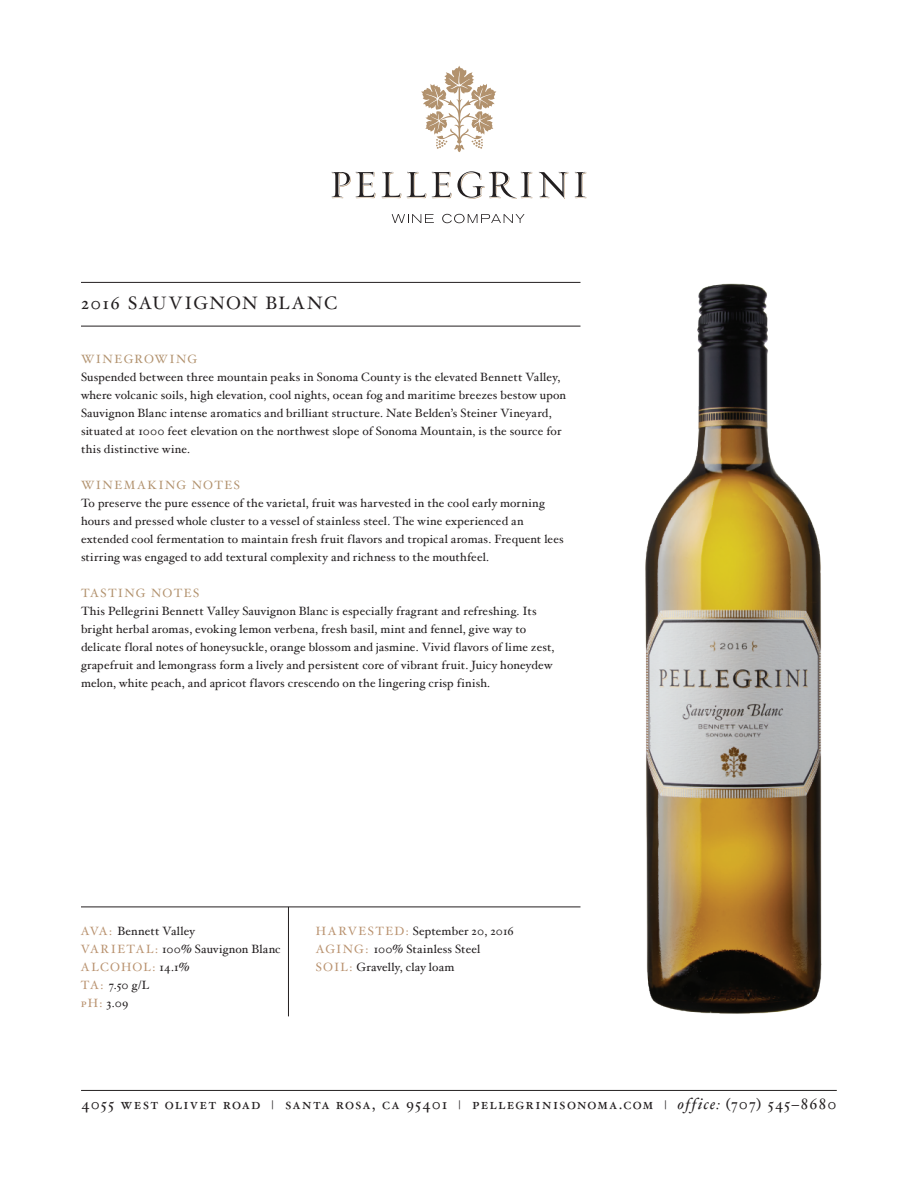
<style>
.page{position:relative;width:918px;height:1188px;background:#fff}
.page>*{position:absolute;margin:0;border:0;box-sizing:border-box;transform-origin:0 0}
.t1{font:18px "Hoefler Text Roman SC";letter-spacing:.07em;color:#231f20}
.t2{font:15.6px "Hoefler Text Roman SC";letter-spacing:.075em;color:#231f20}
.t3{font:12px/18px "Hoefler Text";letter-spacing:.015em;color:#231f20}
.t4{font:12px "Hoefler Text Roman SC";letter-spacing:.115em;color:#b2926e}
.t5{font:12px "Hoefler Text Roman SC";letter-spacing:.095em;color:#b9926f}
.s1{font-family:"Hoefler Text Roman SC";color:#b9926f}
.s2{font-family:"Hoefler Text";color:#231f20}
.s3{font-size:12.15px}
.s4{font-family:"Hoefler Text";font-style:italic}
</style>
<div class="page">
<hr style="left:81px;top:282px;width:499px;height:1px;background:#231f20">
<hr style="left:81px;top:326px;width:499px;height:1px;background:#231f20">
<hr style="left:288px;top:907px;width:1px;height:109px;background:#231f20">
<hr style="left:81px;top:907px;width:499px;height:1px;background:#231f20">
<hr style="left:81px;top:1090px;width:756px;height:1px;background:#231f20">
<svg style="left:332px;top:172px;width:44px;height:26px"></svg>
<svg style="left:382px;top:172px;width:19px;height:26px"></svg>
<svg style="left:407px;top:171px;width:125px;height:28px"></svg>
<svg style="left:539px;top:172px;width:30px;height:27px"></svg>
<svg style="left:575px;top:172px;width:11px;height:26px"></svg>
<svg style="left:421px;top:66px;width:75px;height:86px"></svg>
<svg style="left:392px;top:214px;width:42px;height:9px"></svg>
<svg style="left:442px;top:214px;width:83px;height:9px"></svg>
<img style="left:645px;top:283px;width:177px;height:731px">
<h1 class="t1" style="left:81px;top:292px;width:258px">2016 SAUVIGNON BLANC</h1>
<p class="t4" style="left:81px;top:352px;width:118px">WINEGROWING</p>
<p class="t3" style="left:81px;top:368px;width:487px">Suspended between three mountain peaks in Sonoma County is the elevated Bennett Valley, where volcanic soils, high elevation, cool nights, ocean fog and maritime breezes bestow upon Sauvignon Blanc intense aromatics and brilliant structure. Nate Belden’s Steiner Vineyard, situated at 1000 feet elevation on the northwest slope of Sonoma Mountain, is the source for this distinctive wine.</p>
<p class="t4" style="left:81px;top:478px;width:160px">WINEMAKING NOTES</p>
<p class="t3" style="left:81px;top:494px;width:484px">To preserve the pure essence of the varietal, fruit was harvested in the cool early morning hours and pressed whole cluster to a vessel of stainless steel. The wine experienced an extended cool fermentation to maintain fresh fruit flavors and tropical aromas. Frequent lees stirring was engaged to add textural complexity and richness to the mouthfeel.</p>
<p class="t4" style="left:81px;top:586px;width:120px">TASTING NOTES</p>
<p class="t3" style="left:81px;top:602px;width:475px">This Pellegrini Bennett Valley Sauvignon Blanc is especially fragrant and refreshing. Its bright herbal aromas, evoking lemon verbena, fresh basil, mint and fennel, give way to delicate floral notes of honeysuckle, orange blossom and jasmine. Vivid flavors of lime zest, grapefruit and lemongrass form a lively and persistent core of vibrant fruit. Juicy honeydew melon, white peach, and apricot flavors crescendo on the lingering crisp finish.</p>
<p class="t3" style="left:81px;top:922px;width:201px"><span class="s1">AVA:</span> Bennett Valley<br><span class="s1">VA RIETA L:</span> 100% Sauvignon Blanc</p>
<p class="t5" style="left:81px;top:960px;width:110px">ALCOHOL: <span class="s2">14.1%</span></p>
<p class="t3" style="left:81px;top:976px;width:70px"><span class="s1">TA:</span> 7.50 g/L <span class="s1">pH:</span> 3.09</p>
<p class="t3" style="left:316px;top:922px;width:199px"><span class="s1">HARVESTED:</span> September 20, 2016<br><span class="s1">AGING:</span> 100% Stainless Steel<br><span class="s1">SOIL:</span> Gravelly, clay loam</p>
<h2 class="t2" style="left:82px;top:1095px;width:756px">4055 west olivet road <span class="s3">|</span> santa rosa, ca 95401 <span class="s3">|</span> pellegrinisonoma.com <span class="s3">|</span> <span class="s4">office:</span> (707) 545–8680</h2>
</div>
